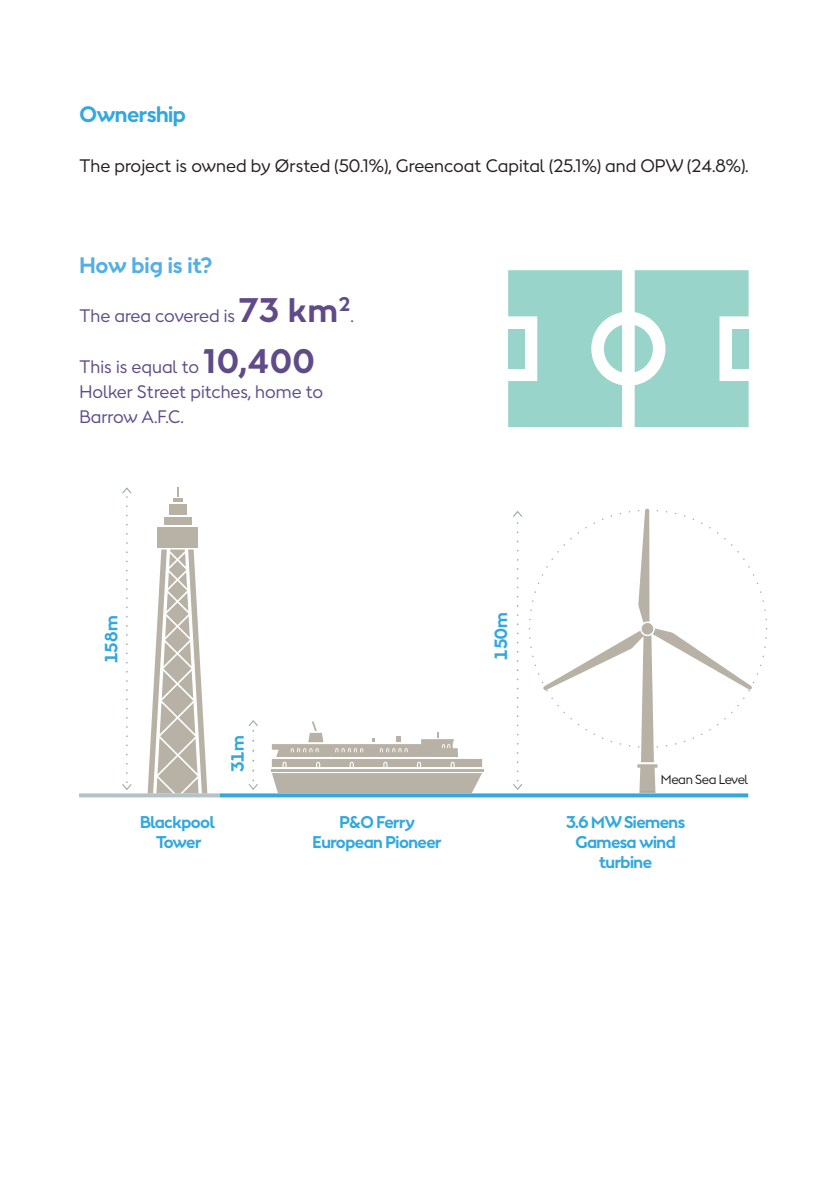
<style>
.page{position:relative;width:828px;height:1191px;background:#fff}
.page>*{position:absolute;margin:0;border:0;box-sizing:border-box;transform-origin:0 0}
.t1{font:700 21px "Orsted Sans";color:#54afe2}
.t2{font:700 21px "Orsted Sans";letter-spacing:-.02em;color:#32a8df}
.t3{font:17px "Orsted Sans";color:#5f4b87}
.Bodytext_light{font:17px "Orsted Sans";color:#231f20}
.Bodytext{font:700 16.8px "Orsted Sans";letter-spacing:.01em;color:#32a8df}
.t4{font:700 16px/20px "Orsted Sans";letter-spacing:-.03em;color:#32a8df;text-align:center}
.t5{font:12.4px "Orsted Sans";letter-spacing:-.03em;color:#231f20}
.s1{font-weight:700;font-size:32px}
</style>
<div class="page">
<svg style="left:79px;top:793px;width:141px;height:4px"></svg>
<svg style="left:220px;top:793px;width:528px;height:4px;background:#48afdf"></svg>
<svg style="left:513px;top:508px;width:255px;height:285px"></svg>
<svg style="left:122px;top:487px;width:10px;height:286px"></svg>
<svg style="left:122px;top:782px;width:10px;height:8px"></svg>
<svg style="left:248px;top:720px;width:10px;height:51px"></svg>
<svg style="left:248px;top:780px;width:10px;height:10px"></svg>
<div style="left:157px;top:527px;width:41px;height:20px;background:#b8b2a6"></div>
<div style="left:164px;top:517px;width:27px;height:8px;background:#b8b2a6"></div>
<div style="left:169px;top:504px;width:18px;height:10px;background:#b8b2a6"></div>
<svg style="left:173px;top:487px;width:10px;height:15px"></svg>
<svg style="left:148px;top:549px;width:59px;height:244px"></svg>
<div style="left:272px;top:773px;width:210px;height:20px;background:#b8b2a6"></div>
<hr style="left:270px;top:769px;width:213px;height:2px;background:#b8b2a6">
<svg style="left:272px;top:721px;width:210px;height:46px"></svg>
<svg style="left:634px;top:270px;width:114px;height:157px;background:#a6d9d0"></svg>
<svg style="left:508px;top:270px;width:114px;height:157px;background:#a5d9d0"></svg>
<div style="left:508px;top:329px;width:17px;height:39px;background:#98d4c9"></div>
<p class="t2" style="left:79px;top:100px;width:108px">Ownership</p>
<p class="Bodytext_light" style="left:79px;top:154px;width:671px">The project is owned by Ørsted (50.1%), Greencoat Capital (25.1%) and OPW (24.8%).</p>
<p class="t1" style="left:79px;top:251px;width:135px">How big is it?</p>
<p class="t3" style="left:79px;top:304px;width:276px">The area covered is <span class="s1">73 km</span><sup>2</sup>.</p>
<p class="t3" style="left:79px;top:356px;width:237px">This is equal to <span class="s1">10,400</span></p>
<p class="t3" style="left:79px;top:381px;width:245px">Holker Street pitches, home to</p>
<p class="t3" style="left:79px;top:406px;width:106px">Barrow A.F.C.</p>
<p class="Bodytext" style="left:100px;top:663px;width:49px;rotate:-90deg">158m</p>
<p class="Bodytext" style="left:490px;top:660px;width:49px;rotate:-90deg">150m</p>
<p class="Bodytext" style="left:226px;top:772px;width:39px;rotate:-90deg">31m</p>
<p class="t4" style="left:140px;top:812px;width:76px">Blackpool</p>
<p class="t4" style="left:156px;top:832px;width:47px">Tower</p>
<p class="t4" style="left:339px;top:812px;width:77px">P&amp;O Ferry</p>
<p class="t4" style="left:313px;top:832px;width:130px">European Pioneer</p>
<p class="t5" style="left:661px;top:771px;width:89px">Mean Sea Level</p>
<p class="t4" style="left:566px;top:812px;width:120px">3.6 MW Siemens<br>Gamesa wind turbine</p>
</div>
